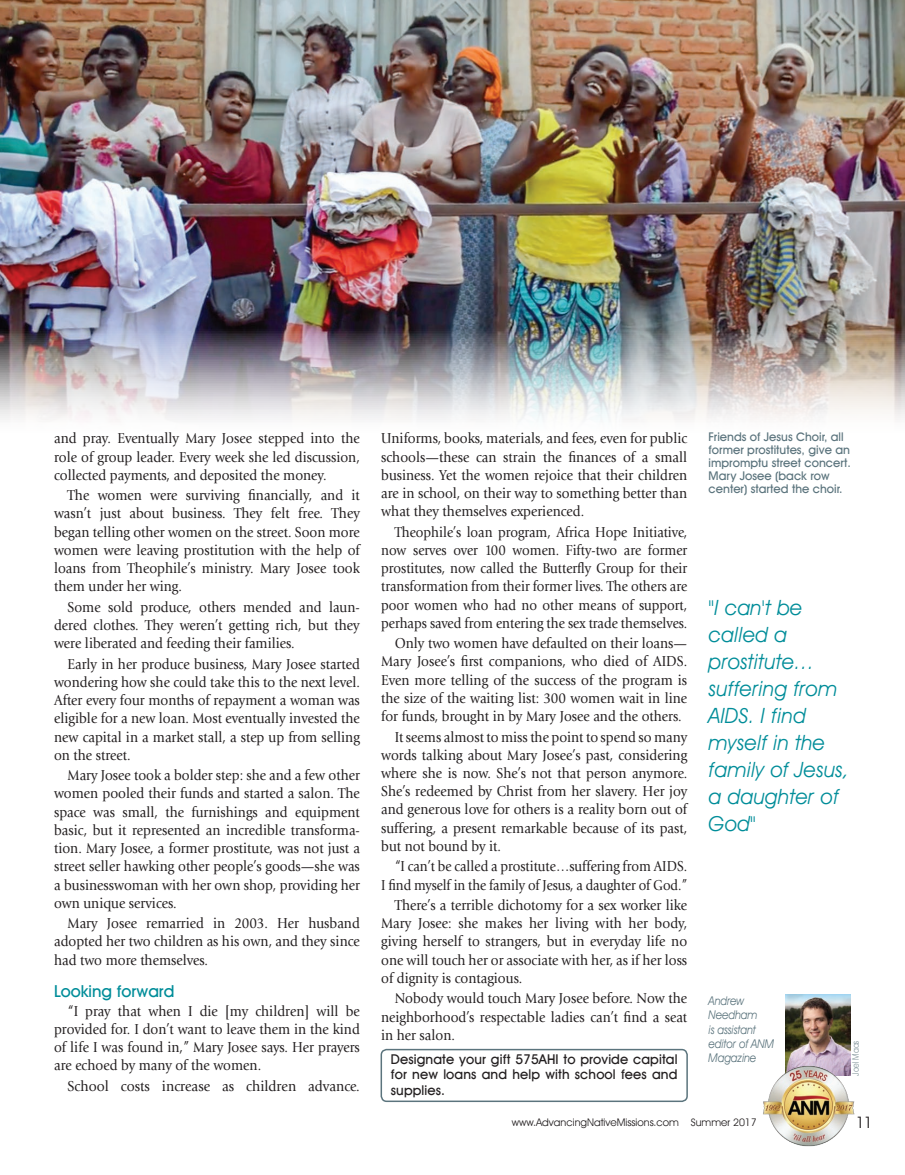
<style>
.page{position:relative;width:905px;height:1175px;background:#fff}
.page>*{position:absolute;margin:0;border:0;box-sizing:border-box;transform-origin:0 0}
.t1{font:italic 21px/27px "Avant Garde IT Cby BT";letter-spacing:.015em;color:#008d99;scale:.96 1}
.t2{font:500 16.5px "Avant Garde IT Cby BT";color:#008d99}
.t3{font:15.75px "Avant Garde IT Cby BT";color:#231f20}
.t4{font:15px/18.3px "Giovanni";color:#231f20;text-align:justify;scale:.91 1}
.t5{font:15px/18.3px "Giovanni";color:#231f20;text-align:justify;scale:.89 1}
.t6{font:15px "Giovanni";color:#231f20;scale:.93 1}
.t7{font:500 13.5px/15px "Avant Garde IT Cby BT";letter-spacing:.01em;color:#231f20;text-align:justify}
.t8{font:500 12px/13.2px "Avant Garde IT Cby BT";color:#5b747d}
.t9{font:italic 12px/14.2px "Avant Garde IT Cby BT";color:#5b747d;scale:.87 1}
.t10{font:10.5px "Avant Garde IT Cby BT";color:#231f20}
.t11{font:9px "Avant Garde IT Cby BT";color:#83959b;scale:.85 1}
</style>
<div class="page">
<img style="left:785px;top:994px;width:65px;height:70px">
<img style="left:0;top:0;width:904px;height:420px">
<img style="left:763px;top:1064px;width:91px;height:83px">
<div style="left:380px;top:1048px;width:307px;height:54px;border:2px solid #5b747d;border-radius:5px"></div>
<p class="t4" style="left:54px;top:429px;width:337px">and pray. Eventually Mary Josee stepped into the role of group leader. Every week she led discussion, collected payments, and deposited the money.</p>
<p class="t4" style="left:54px;top:486px;width:337px;text-indent:13px">The women were surviving financially, and it wasn’t just about business. They felt free. They began telling other women on the street. Soon more women were leaving prostitution with the help of loans from Theophile’s ministry. Mary Josee took them under her wing.</p>
<p class="t4" style="left:54px;top:598px;width:337px;text-indent:13px">Some sold produce, others mended and laun&shy;dered clothes. They weren’t getting rich, but they were liberated and feeding their families.</p>
<p class="t4" style="left:54px;top:654px;width:337px;text-indent:13px">Early in her produce business, Mary Josee started wondering how she could take this to the next level.<br>After every four months of repayment a woman was eligible for a new loan. Most eventually invested the new capital in a market stall, a step up from selling on the street.</p>
<p class="t4" style="left:54px;top:766px;width:337px;text-indent:13px">Mary Josee took a bolder step: she and a few other women pooled their funds and started a salon. The space was small, the furnishings and equipment basic, but it represented an incredible transforma&shy;tion. Mary Josee, a former prostitute, was not just a street seller hawking other people’s goods—she was a businesswoman with her own shop, providing her own unique services.</p>
<p class="t4" style="left:54px;top:914px;width:337px;text-indent:13px">Mary Josee remarried in 2003. Her husband adopted her two children as his own, and they since had two more themselves.</p>
<p class="t2" style="left:54px;top:981px;width:122px">Looking forward</p>
<p class="t4" style="left:54px;top:1001px;width:337px;text-indent:13px">“I pray that when I die [my children] will be provided for. I don’t want to leave them in the kind of life I was found in,” Mary Josee says. Her prayers are echoed by many of the women.</p>
<p class="t6" style="left:68px;top:1077px;width:316px">School costs increase as children advance.</p>
<p class="t4" style="left:381px;top:429px;width:338px">Uniforms, books, materials, and fees, even for public schools—these can strain the finances of a small business. Yet the women rejoice that their children are in school, on their way to something better than what they themselves experienced.</p>
<p class="t5" style="left:381px;top:523px;width:345px;text-indent:13px">Theophile’s loan program, Africa Hope Initiative, now serves over 100 women. Fifty-two are former prostitutes, now called the Butterfly Group for their transformation from their former lives. The others are poor women who had no other means of support, perhaps saved from entering the sex trade themselves.</p>
<p class="t4" style="left:381px;top:634px;width:338px;text-indent:13px">Only two women have defaulted on their loans— Mary Josee’s first companions, who died of AIDS.<br>Even more telling of the success of the program is the size of the waiting list: 300 women wait in line for funds, brought in by Mary Josee and the others.</p>
<p class="t4" style="left:381px;top:727px;width:338px;text-indent:13px">It seems almost to miss the point to spend so many words talking about Mary Josee’s past, considering where she is now. She’s not that person anymore.<br>She’s redeemed by Christ from her slavery. Her joy and generous love for others is a reality born out of suffering, a present remarkable because of its past, but not bound by it.</p>
<p class="t5" style="left:381px;top:857px;width:345px;text-align:right">“I can’t be called a prostitute…suffering from AIDS.<br>I find myself in the family of Jesus, a daughter of God.”</p>
<p class="t4" style="left:381px;top:896px;width:338px;text-indent:13px">There’s a terrible dichotomy for a sex worker like Mary Josee: she makes her living with her body, giving herself to strangers, but in everyday life no one will touch her or associate with her, as if her loss of dignity is contagious.</p>
<p class="t4" style="left:381px;top:989px;width:338px;text-indent:13px">Nobody would touch Mary Josee before. Now the neighborhood’s respectable ladies can’t find a seat in her salon.</p>
<p class="t7" style="left:391px;top:1052px;width:288px">Designate your gift 575AHI to provide capital for new loans and help with school fees and supplies.</p>
<p class="t8" style="left:708px;top:430px;width:144px">Friends of Jesus Choir, all former prostitutes, give an impromptu street concert.<br>Mary Josee (back row center) started the choir.</p>
<h1 class="t1" style="left:708px;top:594px;width:147px">"I can't be called a prostitute… suffering from<br>AIDS. I find myself in the family of Jesus, a daughter of<br>God"</h1>
<p class="t9" style="left:708px;top:993px;width:76px">Andrew<br>Needham<br>is assistant editor of ANM<br>Magazine</p>
<p class="t11" style="left:850px;top:1075px;width:43px;rotate:-90deg">Joel Maas</p>
<p class="t10" style="left:512px;top:1115px;width:246px">www.AdvancingNativeMissions.com Summer 2017</p>
<p class="t3" style="left:855px;top:1112px;width:18px">11</p>
</div>
